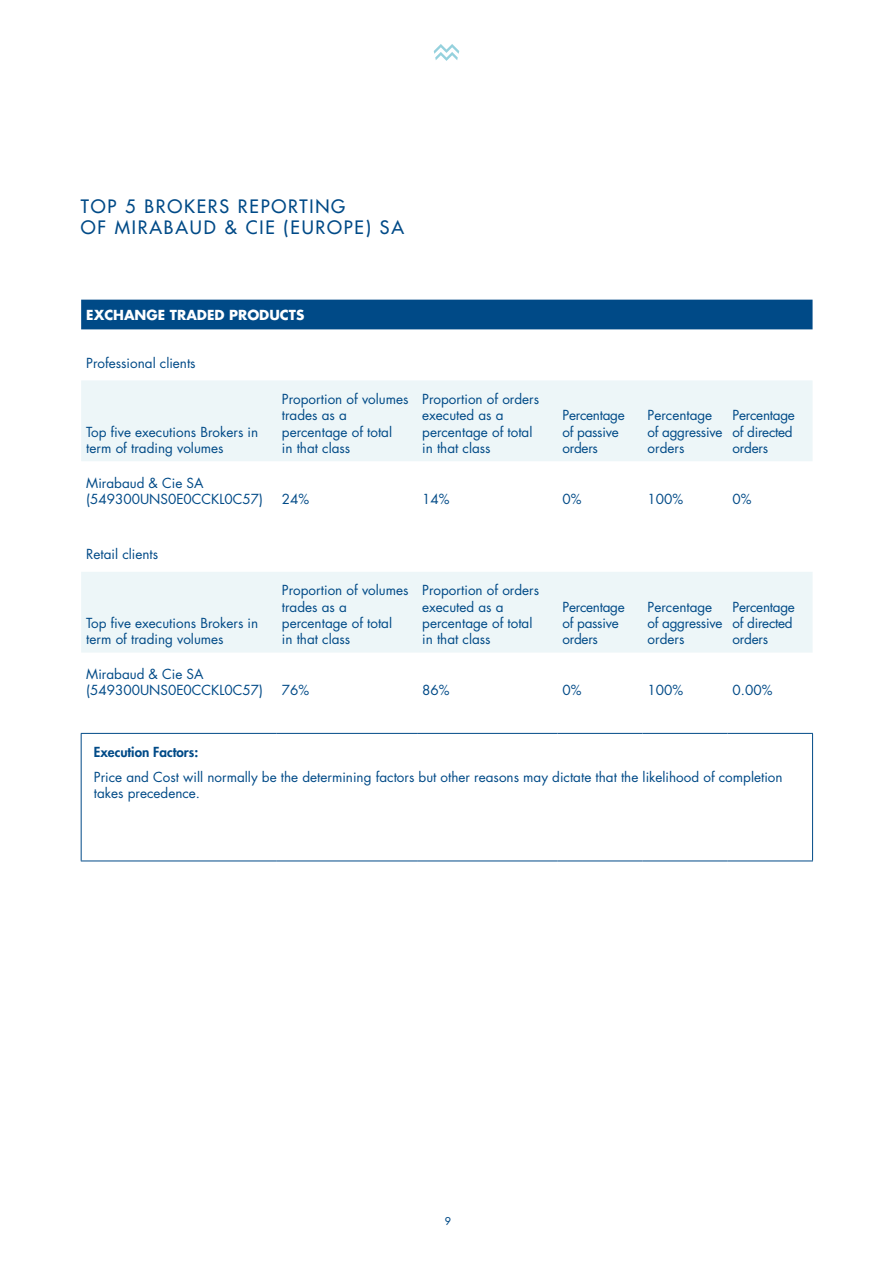
<style>
.page{position:relative;width:893px;height:1263px;background:#fff}
.page>*{position:absolute;margin:0;border:0;box-sizing:border-box;transform-origin:0 0}
.Texte_courant{font:500 18px/21.8px "Futura Std";letter-spacing:.1em;color:#004a87}
.t1{font:13.5px/16.2px "Futura Std";color:#004a87}
.t2{font:13.5px/16.2px "Futura Std";letter-spacing:-.02em;color:#004a87}
.t3{font:700 13.5px "Futura Std";color:#fff}
.t4{font:800 13.5px "Futura Std";color:#004a87}
.t5{font:500 10.5px "Futura Std";color:#004a87}
</style>
<div class="page">
<svg style="left:434px;top:44px;width:25px;height:17px"></svg>
<div style="left:81px;top:300px;width:732px;height:29px;background:#004a87"></div>
<svg style="left:81px;top:380px;width:732px;height:273px;fill:#edf6f8"></svg>
<hr style="left:812px;top:734px;width:1px;height:126px;background:#004a87">
<hr style="left:81px;top:733px;width:196px;height:1px;background:#004a87">
<hr style="left:81px;top:734px;width:1px;height:126px;background:#004a87">
<hr style="left:277px;top:733px;width:140px;height:1px;background:#004a87">
<hr style="left:417px;top:733px;width:140px;height:1px;background:#004a87">
<hr style="left:557px;top:733px;width:85px;height:1px;background:#004a87">
<hr style="left:642px;top:733px;width:85px;height:1px;background:#004a87">
<hr style="left:727px;top:733px;width:86px;height:1px;background:#004a87">
<hr style="left:81px;top:860px;width:196px;height:1px;background:#004a87">
<hr style="left:277px;top:860px;width:140px;height:1px;background:#004a87">
<hr style="left:417px;top:860px;width:140px;height:1px;background:#004a87">
<hr style="left:557px;top:860px;width:85px;height:1px;background:#004a87">
<hr style="left:642px;top:860px;width:85px;height:1px;background:#004a87">
<hr style="left:727px;top:860px;width:86px;height:1px;background:#004a87">
<p class="Texte_courant" style="left:81px;top:195px;width:325px">TOP 5 BROKERS REPORTING<br>OF MIRABAUD &amp; CIE (EUROPE) SA</p>
<p class="t3" style="left:86px;top:306px;width:220px">EXCHANGE TRADED PRODUCTS</p>
<p class="t1" style="left:86px;top:355px;width:111px">Professional clients</p>
<p class="t1" style="left:86px;top:423px;width:173px">Top five executions Brokers in term of trading volumes</p>
<p class="t1" style="left:282px;top:391px;width:128px">Proportion of volumes trades as a percentage of total<br>in that class</p>
<p class="t1" style="left:422px;top:391px;width:118px">Proportion of orders executed as a percentage of total in that class</p>
<p class="t2" style="left:562px;top:407px;width:64px">Percentage of passive orders</p>
<p class="t1" style="left:648px;top:407px;width:76px">Percentage of aggressive orders</p>
<p class="t2" style="left:733px;top:407px;width:64px">Percentage of directed orders</p>
<p class="t1" style="left:86px;top:475px;width:178px">Mirabaud &amp; Cie SA (549300UNS0E0CCKL0C57)</p>
<p class="t1" style="left:86px;top:546px;width:73px">Retail clients</p>
<p class="t1" style="left:86px;top:615px;width:173px">Top five executions Brokers in term of trading volumes</p>
<p class="t1" style="left:86px;top:666px;width:178px">Mirabaud &amp; Cie SA (549300UNS0E0CCKL0C57)</p>
<p class="t1" style="left:282px;top:491px;width:29px">24%</p>
<p class="t1" style="left:422px;top:491px;width:29px">14%</p>
<p class="t1" style="left:562px;top:491px;width:21px">0%</p>
<p class="t1" style="left:648px;top:491px;width:37px">100%</p>
<p class="t1" style="left:733px;top:491px;width:21px">0%</p>
<p class="t1" style="left:282px;top:582px;width:128px">Proportion of volumes trades as a percentage of total<br>in that class</p>
<p class="t1" style="left:422px;top:582px;width:118px">Proportion of orders executed as a percentage of total in that class</p>
<p class="t2" style="left:562px;top:599px;width:64px">Percentage of passive orders</p>
<p class="t1" style="left:648px;top:599px;width:76px">Percentage of aggressive orders</p>
<p class="t2" style="left:733px;top:599px;width:64px">Percentage of directed orders</p>
<p class="t1" style="left:282px;top:682px;width:29px">76%</p>
<p class="t1" style="left:422px;top:682px;width:29px">86%</p>
<p class="t1" style="left:562px;top:682px;width:21px">0%</p>
<p class="t1" style="left:648px;top:682px;width:37px">100%</p>
<p class="t1" style="left:733px;top:682px;width:41px">0.00%</p>
<p class="t4" style="left:94px;top:744px;width:106px">Execution Factors:</p>
<p class="t1" style="left:94px;top:769px;width:690px">Price and Cost will normally be the determining factors but other reasons may dictate that the likelihood of completion takes precedence.</p>
<p class="t5" style="left:445px;top:1215px;width:8px">9</p>
</div>
